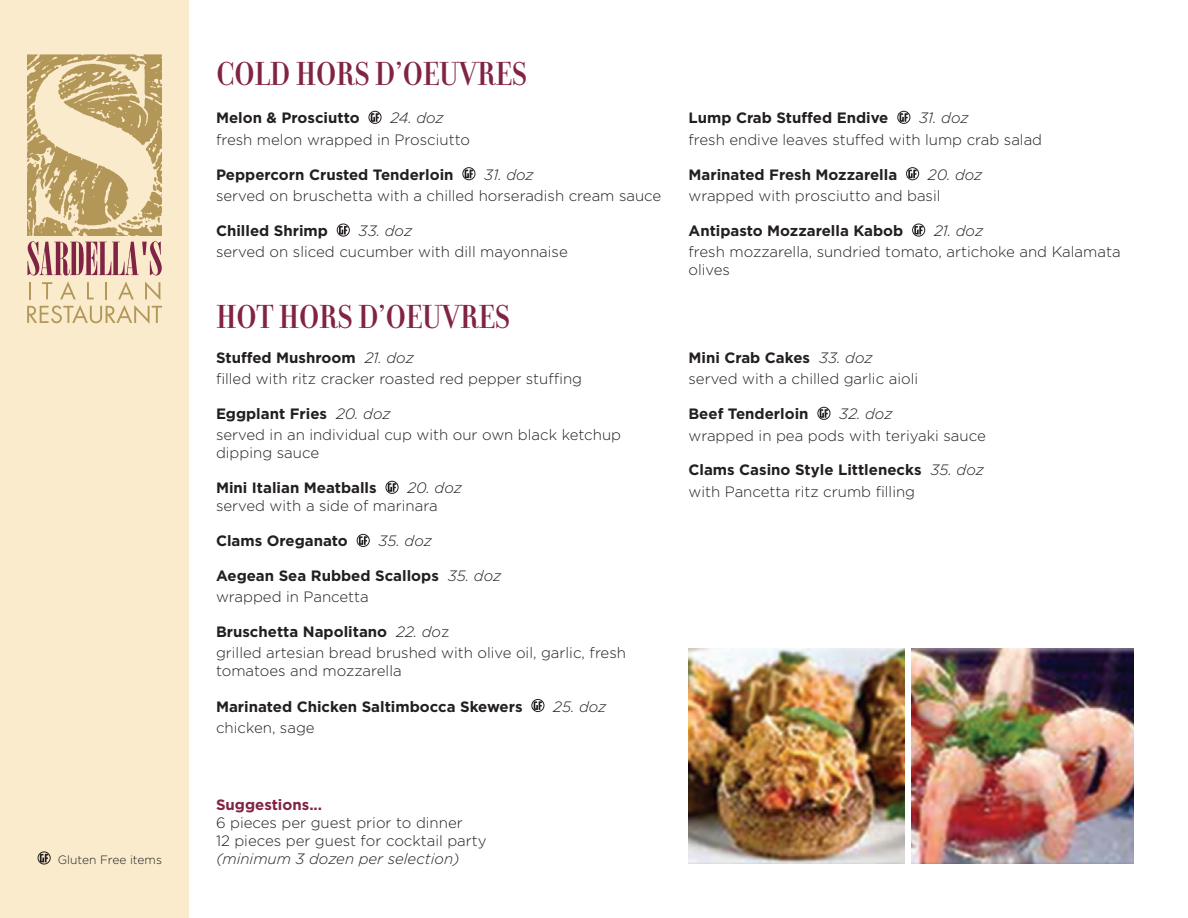
<style>
.page{position:relative;width:1188px;height:918px;background:#fff}
.page>*{position:absolute;margin:0;border:0;box-sizing:border-box;transform-origin:0 0}
.t1{font:700 36px "Filosofia Grand OT";color:#812345}
.t2{font:300 15px/18px "Gotham";color:#231f20}
.t3{font:700 15px "Gotham";color:#231f20}
.t4{font:italic 300 15px "Gotham";color:#231f20}
.t5{font:700 15px "Gotham";color:#812345}
.t6{font:300 12px "Gotham";color:#231f20}
.s1{font-weight:300;font-style:italic}
.s2{font-style:italic}
.s3{font-weight:300}
</style>
<div class="page">
<div style="left:0;top:0;width:189px;height:918px;background:#faebcd"></div>
<svg style="left:27px;top:241px;width:135px;height:83px"></svg>
<img style="left:27px;top:54px;width:134px;height:181px">
<svg style="left:40px;top:854px;width:8px;height:8px"></svg>
<div style="left:38px;top:852px;width:12px;height:12px;border:1px solid #231f20;border-radius:50%"></div>
<svg style="left:371px;top:113px;width:8px;height:9px"></svg>
<div style="left:369px;top:111px;width:12px;height:13px;border:1px solid #231f20;border-radius:50%"></div>
<svg style="left:465px;top:170px;width:8px;height:8px"></svg>
<div style="left:463px;top:167px;width:12px;height:13px;border:1px solid #231f20;border-radius:50%"></div>
<svg style="left:339px;top:226px;width:9px;height:8px"></svg>
<div style="left:337px;top:224px;width:13px;height:12px;border:1px solid #231f20;border-radius:50%"></div>
<svg style="left:900px;top:113px;width:8px;height:9px"></svg>
<div style="left:897px;top:111px;width:13px;height:13px;border:1px solid #231f20;border-radius:50%"></div>
<svg style="left:908px;top:170px;width:9px;height:8px"></svg>
<div style="left:906px;top:167px;width:13px;height:13px;border:1px solid #231f20;border-radius:50%"></div>
<svg style="left:914px;top:226px;width:9px;height:8px"></svg>
<div style="left:912px;top:224px;width:13px;height:12px;border:1px solid #231f20;border-radius:50%"></div>
<svg style="left:388px;top:483px;width:8px;height:9px"></svg>
<div style="left:386px;top:481px;width:12px;height:13px;border:1px solid #231f20;border-radius:50%"></div>
<svg style="left:359px;top:536px;width:8px;height:9px"></svg>
<div style="left:357px;top:534px;width:13px;height:13px;border:1px solid #231f20;border-radius:50%"></div>
<svg style="left:534px;top:701px;width:8px;height:9px"></svg>
<div style="left:532px;top:699px;width:12px;height:13px;border:1px solid #231f20;border-radius:50%"></div>
<svg style="left:820px;top:409px;width:8px;height:9px"></svg>
<div style="left:818px;top:407px;width:12px;height:13px;border:1px solid #231f20;border-radius:50%"></div>
<img style="left:688px;top:648px;width:216px;height:216px">
<img style="left:911px;top:648px;width:223px;height:216px">
<p class="t6" style="left:58px;top:852px;width:106px">Gluten Free items</p>
<p class="t1" style="left:216px;top:54px;width:313px">COLD HORS D’OEUVRES</p>
<p class="t3" style="left:216px;top:108px;width:145px">Melon &amp; Prosciutto</p>
<p class="t4" style="left:390px;top:110px;width:55px">24. doz</p>
<p class="t2" style="left:216px;top:130px;width:256px">fresh melon wrapped in Prosciutto</p>
<p class="t3" style="left:216px;top:164px;width:239px">Peppercorn Crusted Tenderloin</p>
<p class="t4" style="left:484px;top:166px;width:51px">31. doz</p>
<p class="t2" style="left:216px;top:186px;width:447px">served on bruschetta with a chilled horseradish cream sauce</p>
<p class="t3" style="left:216px;top:221px;width:113px">Chilled Shrimp</p>
<p class="t4" style="left:359px;top:223px;width:55px">33. doz</p>
<p class="t2" style="left:216px;top:243px;width:353px">served on sliced cucumber with dill mayonnaise</p>
<p class="t1" style="left:216px;top:297px;width:296px">HOT HORS D’OEUVRES</p>
<p class="t3" style="left:216px;top:348px;width:199px">Stuffed Mushroom <span class="s1">21. doz</span></p>
<p class="t2" style="left:216px;top:370px;width:368px">filled with ritz cracker roasted red pepper stuffing</p>
<p class="t3" style="left:216px;top:404px;width:176px">Eggplant Fries <span class="s1">20. doz</span></p>
<p class="t2" style="left:216px;top:426px;width:407px">served in an individual cup with our own black ketchup dipping sauce</p>
<p class="t3" style="left:216px;top:478px;width:162px">Mini Italian Meatballs</p>
<p class="t2" style="left:216px;top:479px;width:247px;text-indent:191px"><span class="s2">20. doz </span>served with a side of marinara</p>
<p class="t3" style="left:216px;top:531px;width:133px">Clams Oreganato</p>
<p class="t4" style="left:379px;top:533px;width:55px">35. doz</p>
<p class="t3" style="left:216px;top:566px;width:287px">Aegean Sea Rubbed Scallops <span class="s1">35. doz</span></p>
<p class="t2" style="left:216px;top:588px;width:154px">wrapped in Pancetta</p>
<p class="t3" style="left:216px;top:622px;width:235px">Bruschetta Napolitano <span class="s1">22. do</span><span class="s3">z</span></p>
<p class="t2" style="left:216px;top:644px;width:412px">grilled artesian bread brushed with olive oil, garlic, fresh tomatoes and mozzarella</p>
<p class="t3" style="left:216px;top:696px;width:308px">Marinated Chicken Saltimbocca Skewers</p>
<p class="t4" style="left:553px;top:698px;width:55px">25. doz</p>
<p class="t2" style="left:216px;top:718px;width:100px">chicken, sage</p>
<p class="t5" style="left:216px;top:795px;width:108px">Suggestions...</p>
<p class="t2" style="left:216px;top:813px;width:248px">6 pieces per guest prior to dinner</p>
<p class="t2" style="left:216px;top:831px;width:272px">12 pieces per guest for cocktail party</p>
<p class="t4" style="left:216px;top:851px;width:245px">(minimum 3 dozen per selection)</p>
<p class="t3" style="left:688px;top:108px;width:201px">Lump Crab Stuffed Endive</p>
<p class="t4" style="left:919px;top:110px;width:51px">31. doz</p>
<p class="t2" style="left:688px;top:130px;width:355px">fresh endive leaves stuffed with lump crab salad</p>
<p class="t3" style="left:688px;top:164px;width:210px">Marinated Fresh Mozzarella</p>
<p class="t4" style="left:928px;top:166px;width:56px">20. doz</p>
<p class="t2" style="left:688px;top:186px;width:254px">wrapped with prosciutto and basil</p>
<p class="t3" style="left:688px;top:221px;width:216px">Antipasto Mozzarella Kabob</p>
<p class="t4" style="left:934px;top:223px;width:51px">21. doz</p>
<p class="t2" style="left:688px;top:243px;width:434px">fresh mozzarella, sundried tomato, artichoke and Kalamata olives</p>
<p class="t3" style="left:688px;top:348px;width:186px">Mini Crab Cakes <span class="s1">33. doz</span></p>
<p class="t2" style="left:688px;top:370px;width:231px">served with a chilled garlic aioli</p>
<p class="t3" style="left:688px;top:404px;width:122px">Beef Tenderloin</p>
<p class="t4" style="left:839px;top:406px;width:55px">32. doz</p>
<p class="t2" style="left:688px;top:426px;width:299px">wrapped in pea pods with teriyaki sauce</p>
<p class="t3" style="left:688px;top:460px;width:297px">Clams Casino Style Littlenecks <span class="s1">35. doz</span></p>
<p class="t2" style="left:688px;top:482px;width:228px">with Pancetta ritz crumb filling</p>
</div>
